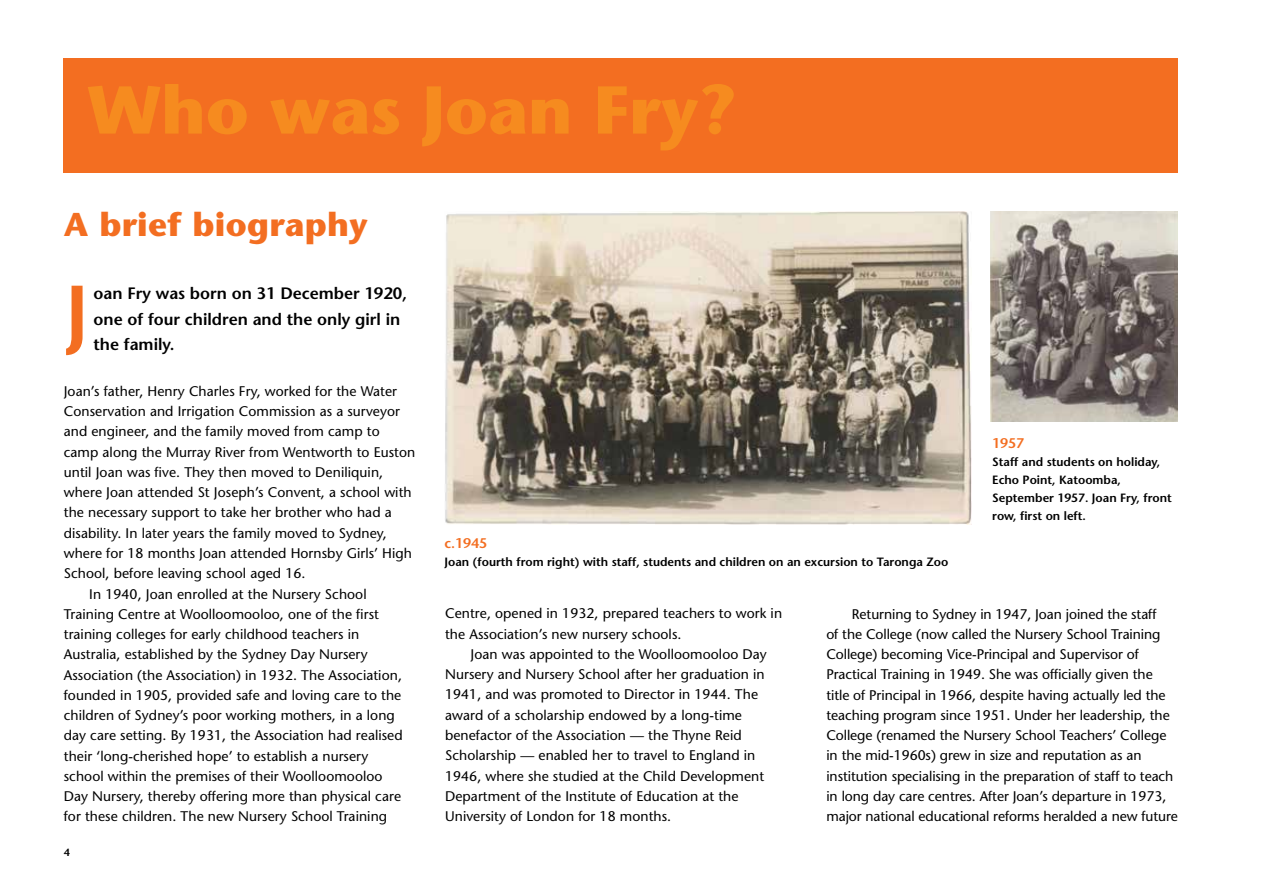
<style>
.page{position:relative;width:1263px;height:893px;background:#fff}
.page>*{position:absolute;margin:0;border:0;box-sizing:border-box;transform-origin:0 0}
.t1{font:600 78px "Stone Sans Std";color:#f36e21}
.t2{font:700 67.5px "Stone Sans Std";color:#f68b1f}
.t3{font:700 33px "Stone Sans Std";letter-spacing:.01em;color:#f36e21}
.t4{font:600 16.5px/25.5px "Stone Sans Std";color:#000}
.t5{font:500 13.95px/20.2px "Stone Sans Std";letter-spacing:.005em;color:#000}
.t6{font:600 13.95px "Stone Sans Std";color:#f36e21}
.t7{font:600 12px/18px "Stone Sans Std";color:#000}
.t8{font:600 10.5px "Stone Sans Std";color:#000}
</style>
<div class="page">
<div style="left:64px;top:58px;width:1114px;height:115px;background:#f36e21"></div>
<img style="left:445px;top:212px;width:526px;height:312px">
<img style="left:991px;top:212px;width:187px;height:210px">
<h2 class="t2" style="left:87px;top:70px;width:652px">Who was Joan Fry?</h2>
<h3 class="t3" style="left:64px;top:205px;width:305px">A brief biography</h3>
<h1 class="t1" style="left:65px;top:266px;width:25px">J</h1>
<p class="t4" style="left:94px;top:281px;width:315px">oan Fry was born on 31 December 1920, one of four children and the only girl in the family.</p>
<p class="t5" style="left:64px;top:381px;width:335px">Joan’s father, Henry Charles Fry, worked for the Water</p>
<p class="t5" style="left:64px;top:401px;width:338px">Conservation and Irrigation Commission as a surveyor</p>
<p class="t5" style="left:64px;top:421px;width:318px">and engineer, and the family moved from camp to</p>
<p class="t5" style="left:64px;top:442px;width:353px">camp along the Murray River from Wentworth to Euston</p>
<p class="t5" style="left:64px;top:462px;width:321px">until Joan was five. They then moved to Deniliquin,</p>
<p class="t5" style="left:64px;top:482px;width:349px">where Joan attended St Joseph’s Convent, a school with</p>
<p class="t5" style="left:64px;top:502px;width:329px">the necessary support to take her brother who had a</p>
<p class="t5" style="left:64px;top:523px;width:325px">disability. In later years the family moved to Sydney,</p>
<p class="t5" style="left:64px;top:543px;width:350px">where for 18 months Joan attended Hornsby Girls’ High</p>
<p class="t5" style="left:64px;top:563px;width:243px">School, before leaving school aged 16.</p>
<p class="t5" style="left:89px;top:583px;width:279px">In 1940, Joan enrolled at the Nursery School</p>
<p class="t5" style="left:64px;top:604px;width:317px">Training Centre at Woolloomooloo, one of the first</p>
<p class="t5" style="left:64px;top:624px;width:297px">training colleges for early childhood teachers in</p>
<p class="t5" style="left:64px;top:644px;width:305px">Australia, established by the Sydney Day Nursery</p>
<p class="t5" style="left:64px;top:665px;width:340px">Association (the Association) in 1932. The Association,</p>
<p class="t5" style="left:64px;top:685px;width:339px">founded in 1905, provided safe and loving care to the</p>
<p class="t5" style="left:64px;top:705px;width:333px">children of Sydney’s poor working mothers, in a long</p>
<p class="t5" style="left:64px;top:725px;width:340px">day care setting. By 1931, the Association had realised</p>
<p class="t5" style="left:64px;top:746px;width:306px">their ‘long-cherished hope’ to establish a nursery</p>
<p class="t5" style="left:64px;top:766px;width:320px">school within the premises of their Woolloomooloo</p>
<p class="t5" style="left:64px;top:786px;width:339px">Day Nursery, thereby offering more than physical care</p>
<p class="t5" style="left:64px;top:806px;width:325px">for these children. The new Nursery School Training</p>
<p class="t8" style="left:64px;top:846px;width:8px">4</p>
<p class="t6" style="left:444px;top:535px;width:44px">c.1945</p>
<p class="t7" style="left:444px;top:553px;width:505px">Joan (fourth from right) with staff, students and children on an excursion to Taronga Zoo</p>
<p class="t6" style="left:992px;top:435px;width:34px">1957</p>
<p class="t7" style="left:992px;top:453px;width:181px">Staff and students on holiday,<br>Echo Point, Katoomba,<br>September 1957. Joan Fry, front row, first on left.</p>
<p class="t5" style="left:445px;top:603px;width:339px">Centre, opened in 1932, prepared teachers to work in the Association’s new nursery schools.</p>
<p class="t5" style="left:445px;top:644px;width:323px;text-indent:26px">Joan was appointed to the Woolloomooloo Day Nursery and Nursery School after her graduation in 1941, and was promoted to Director in 1944. The award of a scholarship endowed by a long-time benefactor of the Association — the Thyne Reid Scholarship — enabled her to travel to England in 1946, where she studied at the Child Development Department of the Institute of Education at the University of London for 18 months.</p>
<p class="t5" style="left:826px;top:603px;width:353px;text-indent:26px">Returning to Sydney in 1947, Joan joined the staff<br>of the College (now called the Nursery School Training College) becoming Vice-Principal and Supervisor of Practical Training in 1949. She was officially given the title of Principal in 1966, despite having actually led the teaching program since 1951. Under her leadership, the College (renamed the Nursery School Teachers’ College in the mid-1960s) grew in size and reputation as an institution specialising in the preparation of staff to teach in long day care centres. After Joan’s departure in 1973, major national educational reforms heralded a new future</p>
</div>
